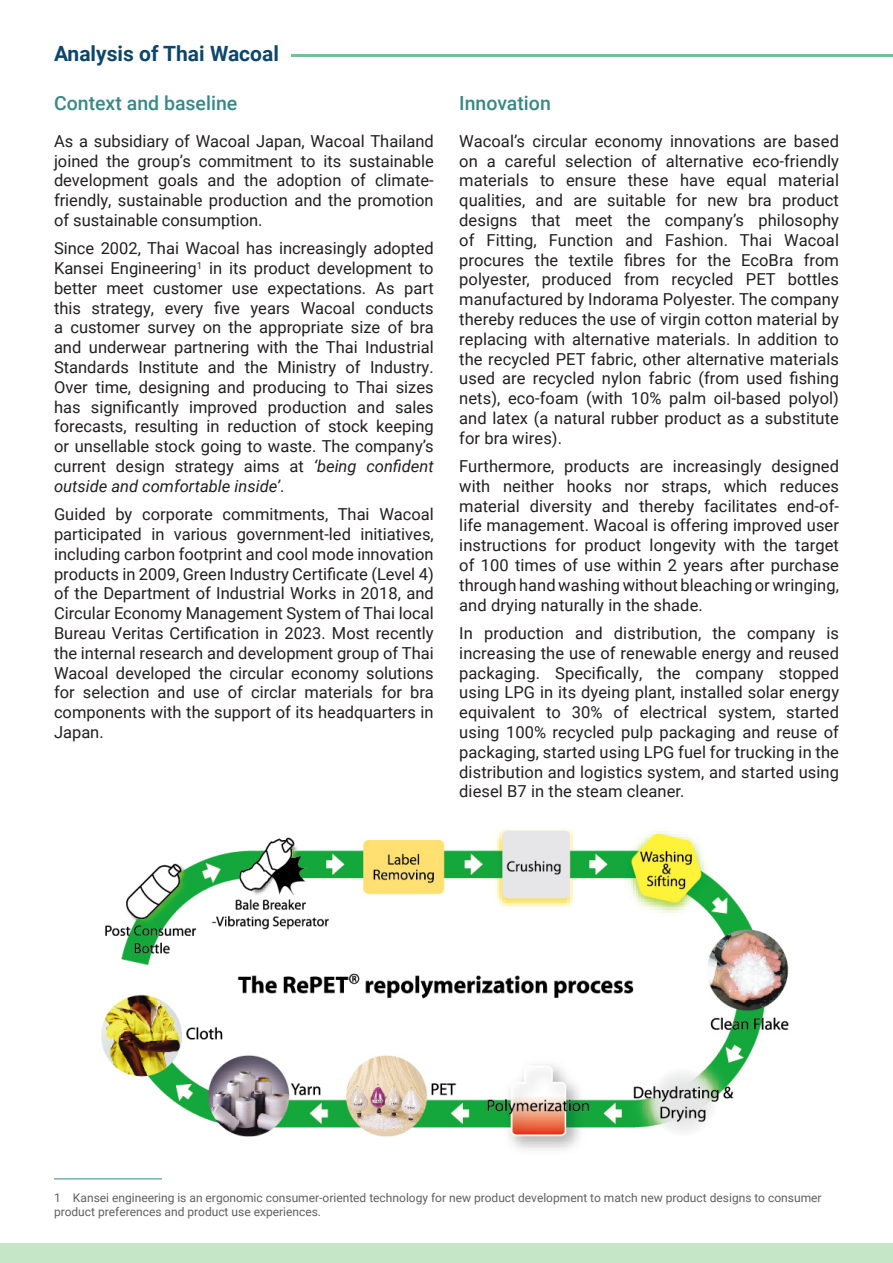
<style>
.page{position:relative;width:893px;height:1263px;background:#fff}
.page>*{position:absolute;margin:0;border:0;box-sizing:border-box;transform-origin:0 0}
.heading{font:700 21px "Roboto";color:#0d466a}
.heading_2{font:500 19.5px "Roboto";color:#398787}
.body{font:16.5px/19.8px "Roboto";color:#231f20;text-align:justify}
.t1{font:12px/14.4px "Roboto";color:#5f5f62}
.s1{font-style:italic}
</style>
<div class="page">
<div style="left:0;top:1244px;width:893px;height:19px;background:#c6e6c8"></div>
<hr style="left:54px;top:1178px;width:108px;height:1px;background:#398787">
<img style="left:101px;top:828px;width:688px;height:322px">
<hr style="left:292px;top:54px;width:601px;height:3px;background:#75bf9b">
<p class="heading" style="left:54px;top:39px;width:226px">Analysis of Thai Wacoal</p>
<p class="heading_2" style="left:54px;top:89px;width:185px">Context and baseline</p>
<p class="body" style="left:54px;top:130px;width:381px">As a subsidiary of Wacoal Japan, Wacoal Thailand joined the group’s commitment to its sustainable development goals and the adoption of climate&shy;friendly, sustainable production and the promotion of sustainable consumption.</p>
<p class="body" style="left:54px;top:238px;width:381px">Since 2002, Thai Wacoal has increasingly adopted Kansei Engineering<sup>1</sup> in its product development to better meet customer use expectations. As part this strategy, every five years Wacoal conducts a customer survey on the appropriate size of bra and underwear partnering with the Thai Industrial Standards Institute and the Ministry of Industry.<br>Over time, designing and producing to Thai sizes has significantly improved production and sales forecasts, resulting in reduction of stock keeping or unsellable stock going to waste. The company’s current design strategy aims at <span class="s1">‘being confident outside and comfortable inside’</span>.</p>
<p class="body" style="left:54px;top:504px;width:381px">Guided by corporate commitments, Thai Wacoal participated in various government-led initiatives, including carbon footprint and cool mode innovation products in 2009, Green Industry Certificate (Level 4) of the Department of Industrial Works in 2018, and Circular Economy Management System of Thai local Bureau Veritas Certification in 2023. Most recently the internal research and development group of Thai Wacoal developed the circular economy solutions for selection and use of circlar materials for bra components with the support of its headquarters in Japan.</p>
<p class="heading_2" style="left:459px;top:89px;width:93px">Innovation</p>
<p class="body" style="left:459px;top:130px;width:381px">Wacoal’s circular economy innovations are based on a careful selection of alternative eco-friendly materials to ensure these have equal material qualities, and are suitable for new bra product designs that meet the company’s philosophy of Fitting, Function and Fashion. Thai Wacoal procures the textile fibres for the EcoBra from polyester, produced from recycled PET bottles manufactured by Indorama Polyester. The company thereby reduces the use of virgin cotton material by replacing with alternative materials. In addition to the recycled PET fabric, other alternative materials used are recycled nylon fabric (from used fishing nets), eco-foam (with 10% palm oil-based polyol) and latex (a natural rubber product as a substitute for bra wires).</p>
<p class="body" style="left:459px;top:456px;width:381px">Furthermore, products are increasingly designed with neither hooks nor straps, which reduces material diversity and thereby facilitates end-of&shy;life management. Wacoal is offering improved user instructions for product longevity with the target of 100 times of use within 2 years after purchase through hand washing without bleaching or wringing, and drying naturally in the shade.</p>
<p class="body" style="left:459px;top:623px;width:381px">In production and distribution, the company is increasing the use of renewable energy and reused packaging. Specifically, the company stopped using LPG in its dyeing plant, installed solar energy equivalent to 30% of electrical system, started using 100% recycled pulp packaging and reuse of packaging, started using LPG fuel for trucking in the distribution and logistics system, and started using diesel B7 in the steam cleaner.</p>
<p class="t1" style="left:54px;top:1190px;width:769px">1 Kansei engineering is an ergonomic consumer-oriented technology for new product development to match new product designs to consumer product preferences and product use experiences.</p>
</div>
